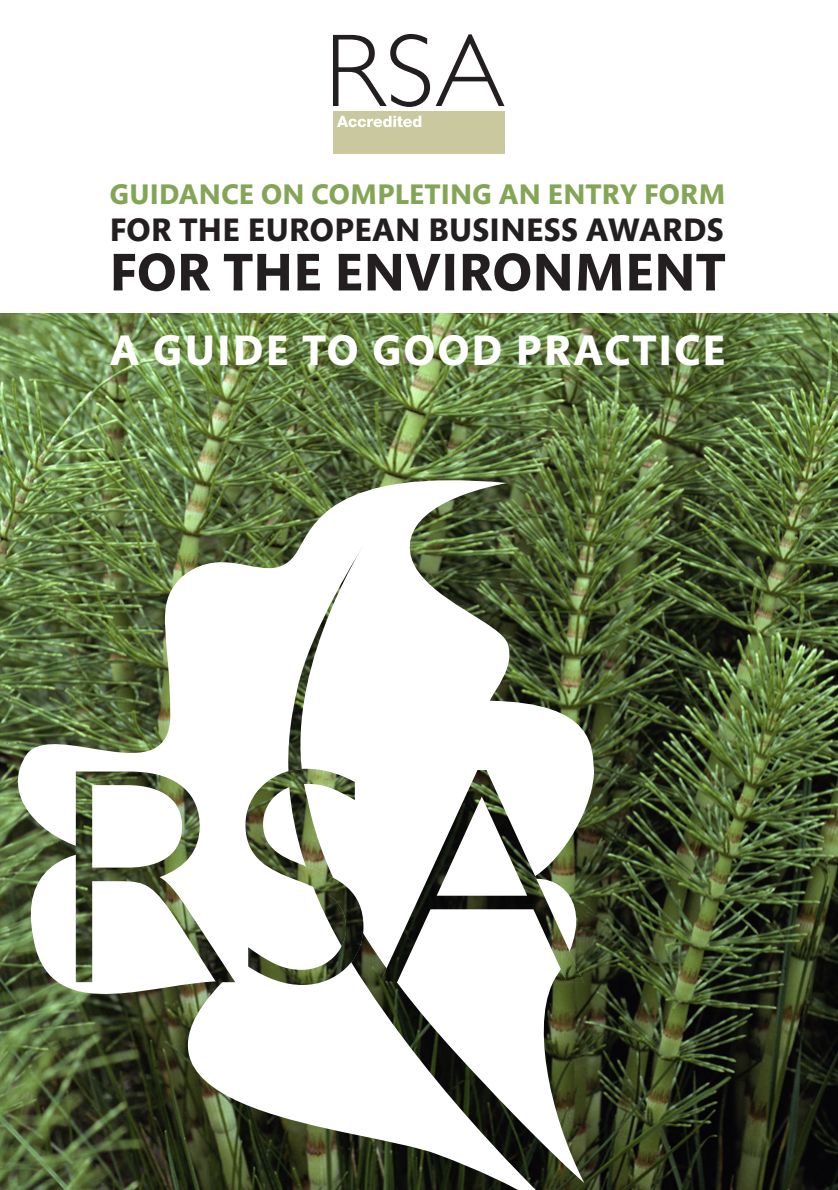
<style>
.page{position:relative;width:838px;height:1190px;background:#fff}
.page>*{position:absolute;margin:0;border:0;box-sizing:border-box;transform-origin:0 0}
.t1{font:700 54px "Mundo Sans";letter-spacing:.01em;color:#231f20}
.t2{font:700 43.4px "Mundo Sans";letter-spacing:.05em;color:#fff}
.t3{font:700 33.2px "Mundo Sans";letter-spacing:.01em;color:#231f20}
.t4{font:700 29px "Mundo Sans";letter-spacing:.01em;color:#83a656}
</style>
<div class="page">
<svg style="left:333px;top:34px;width:171px;height:73px"></svg>
<div style="left:333px;top:111px;width:171px;height:43px;background:#cac89e"></div>
<svg style="left:337px;top:116px;width:84px;height:11px"></svg>
<img style="left:0;top:313px;width:837px;height:876px">
<svg style="left:0;top:467px;width:597px;height:722px"></svg>
<img style="left:76px;top:768px;width:507px;height:216px">
<p class="t4" style="left:110px;top:178px;width:38px">GUIDA</p>
<p class="t4" style="left:199px;top:178px;width:528px">NCE ON COMPLETI NG AN ENTRY FORM</p>
<p class="t3" style="left:110px;top:211px;width:21px">FOR</p>
<p class="t3" style="left:180px;top:211px;width:109px">THE EUROPEA</p>
<p class="t3" style="left:395px;top:211px;width:267px">N BUSINESS AWARD</p>
<p class="t3" style="left:706px;top:211px;width:18px">S</p>
<h1 class="t1" style="left:110px;top:242px;width:34px">FOR</h1>
<h1 class="t1" style="left:223px;top:242px;width:493px">THE ENVIRONMENT</h1>
<h2 class="t2" style="left:110px;top:327px;width:617px">A GUIDE TO GOOD PRACTICE</h2>
</div>
